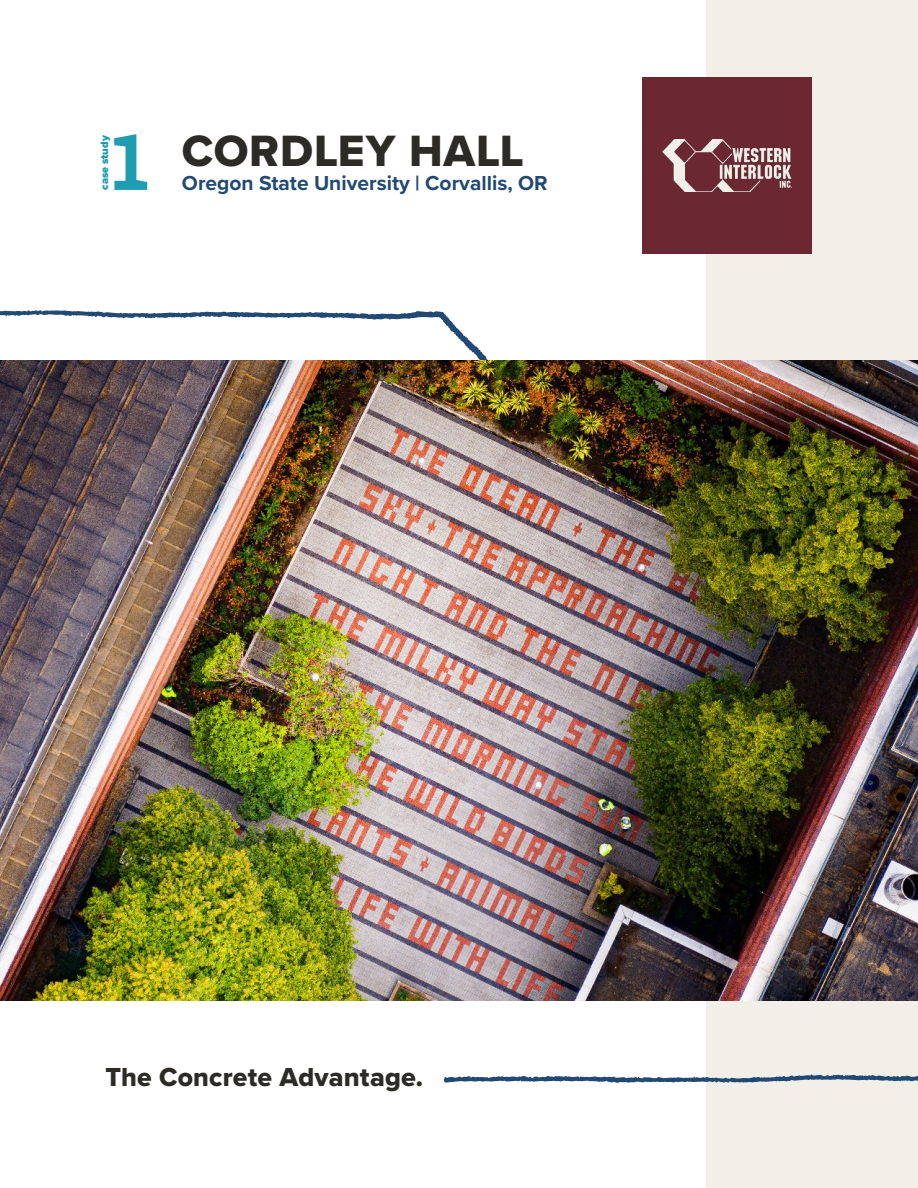
<style>
.page{position:relative;width:918px;height:1188px;background:#fff}
.page>*{position:absolute;margin:0;border:0;box-sizing:border-box;transform-origin:0 0}
.t1{font:700 87.15px "Freight Micro Pro";color:#1f9bb2}
.t2{font:45.45px "Proxima Nova Extrabld";letter-spacing:.015em;color:#2d2b27}
.t3{font:27px "Proxima Nova Extrabld";letter-spacing:.005em;color:#2d2b27}
.t4{font:700 21px "Proxima Nova";color:#214974}
.t5{font:900 10.95px "Proxima Nova";color:#1f9bb2}
</style>
<div class="page">
<svg style="left:0;top:310px;width:589px;height:51px"></svg>
<div style="left:706px;top:0;width:212px;height:1188px;background:#f1efe8"></div>
<div style="left:642px;top:77px;width:170px;height:177px;background:#6b2732"></div>
<img style="left:662px;top:140px;width:130px;height:51px">
<img style="left:0;top:361px;width:918px;height:639px">
<svg style="left:444px;top:1074px;width:474px;height:9px"></svg>
<h1 class="t1" style="left:108px;top:109px;width:45px">1</h1>
<p class="t5" style="left:100px;top:190px;width:56px;rotate:-90deg">case study</p>
<h2 class="t2" style="left:182px;top:132px;width:344px">CORDLEY HALL</h2>
<p class="t4" style="left:182px;top:174px;width:367px">Oregon State University | Corvallis, OR</p>
<p class="t3" style="left:106px;top:1066px;width:319px">The Concrete Advantage.</p>
</div>
